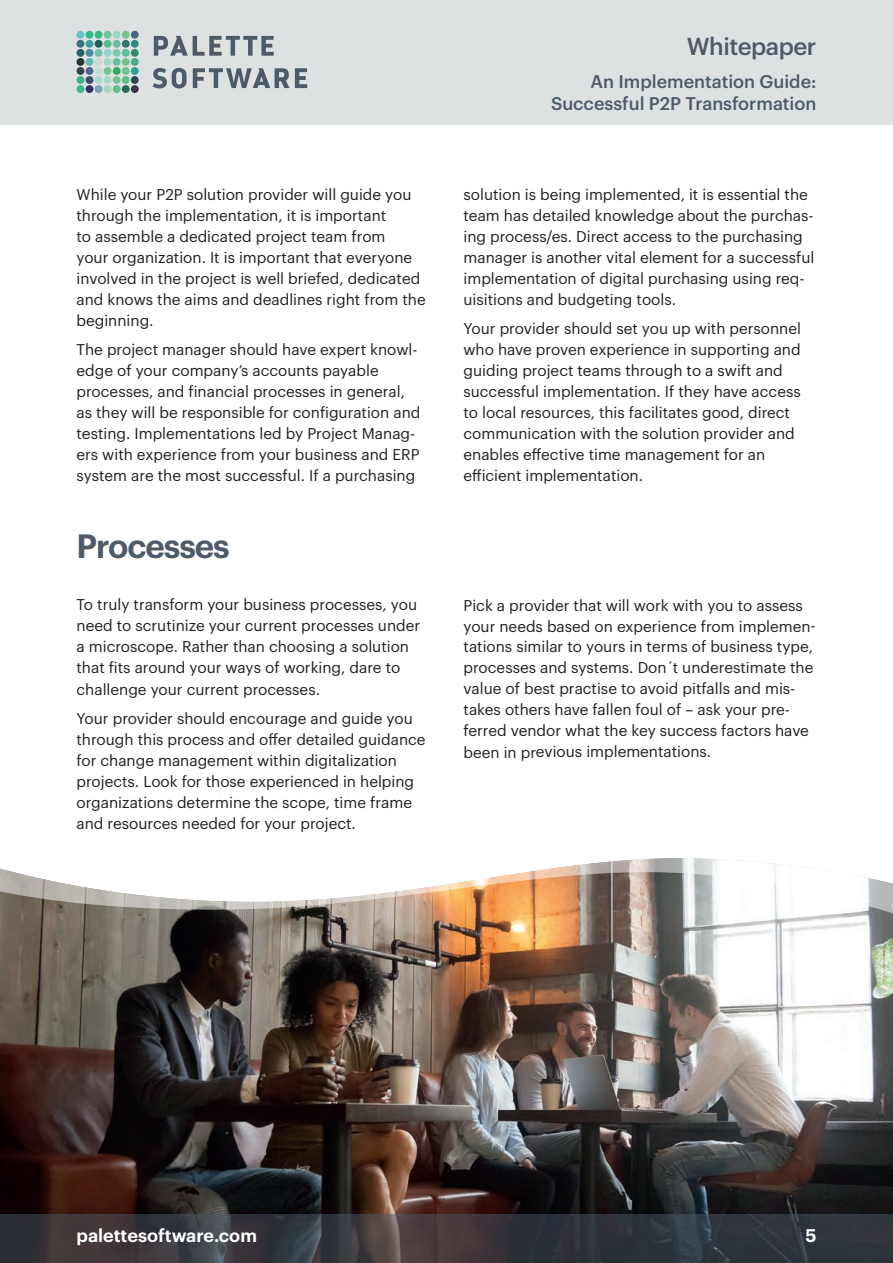
<style>
.page{position:relative;width:893px;height:1263px;background:#fff}
.page>*{position:absolute;margin:0;border:0;box-sizing:border-box;transform-origin:0 0}
.t1{font:600 33px "Graphik";letter-spacing:-.035em;color:#4d5b69}
.t2{font:500 24px "Graphik";letter-spacing:-.02em;color:#4d5b69}
.t3{font:500 18px/21.6px "Graphik";color:#4d5b69;text-align:right}
.t4{font:600 18px "Graphik";color:#fff}
.t5{font:15.3px/21px "Graphik";color:#231f20}
</style>
<div class="page">
<img style="left:0;top:920px;width:893px;height:294px">
<div style="left:0;top:0;width:893px;height:125px;background:#dde1e2"></div>
<div style="left:77px;top:31px;width:7px;height:8px;background:#64c6c4;border-radius:50%"></div>
<div style="left:77px;top:40px;width:7px;height:8px;background:#39727a;border-radius:50%"></div>
<div style="left:77px;top:49px;width:7px;height:8px;background:#296266;border-radius:50%"></div>
<div style="left:77px;top:58px;width:7px;height:8px;background:#243534;border-radius:50%"></div>
<div style="left:77px;top:67px;width:7px;height:8px;background:#36454e;border-radius:50%"></div>
<div style="left:77px;top:76px;width:7px;height:8px;background:#3db384;border-radius:50%"></div>
<div style="left:77px;top:85px;width:7px;height:8px;background:#3bba85;border-radius:50%"></div>
<div style="left:86px;top:31px;width:7px;height:8px;background:#2cba8f;border-radius:50%"></div>
<div style="left:86px;top:40px;width:7px;height:8px;background:#409d9f;border-radius:50%"></div>
<div style="left:86px;top:49px;width:7px;height:8px;background:#4d8998;border-radius:50%"></div>
<div style="left:86px;top:58px;width:7px;height:8px;background:#5fbdae;border-radius:50%"></div>
<div style="left:86px;top:67px;width:7px;height:8px;background:#51648b;border-radius:50%"></div>
<div style="left:86px;top:76px;width:7px;height:8px;background:#3c4f66;border-radius:50%"></div>
<div style="left:86px;top:85px;width:7px;height:8px;background:#372d63;border-radius:50%"></div>
<div style="left:95px;top:31px;width:7px;height:8px;background:#37b87c;border-radius:50%"></div>
<div style="left:95px;top:40px;width:7px;height:8px;background:#1d5f53;border-radius:50%"></div>
<div style="left:95px;top:49px;width:7px;height:8px;background:#6bc4aa;border-radius:50%"></div>
<div style="left:95px;top:58px;width:7px;height:8px;background:#c9dad0;border-radius:50%"></div>
<div style="left:95px;top:67px;width:7px;height:8px;background:#c1decf;border-radius:50%"></div>
<div style="left:95px;top:76px;width:7px;height:8px;background:#a7d9d1;border-radius:50%"></div>
<div style="left:95px;top:85px;width:7px;height:8px;background:#78a5b4;border-radius:50%"></div>
<div style="left:104px;top:31px;width:8px;height:8px;background:#73c596;border-radius:50%"></div>
<div style="left:104px;top:40px;width:8px;height:8px;background:#55be8f;border-radius:50%"></div>
<div style="left:104px;top:49px;width:8px;height:8px;background:#93d3ce;border-radius:50%"></div>
<div style="left:104px;top:58px;width:8px;height:8px;background:#a2d6c2;border-radius:50%"></div>
<div style="left:104px;top:67px;width:8px;height:8px;background:#75c48f;border-radius:50%"></div>
<div style="left:104px;top:76px;width:8px;height:8px;background:#a9d8c6;border-radius:50%"></div>
<div style="left:104px;top:85px;width:8px;height:8px;background:#a6d8c3;border-radius:50%"></div>
<div style="left:113px;top:31px;width:8px;height:8px;background:#a0d6c5;border-radius:50%"></div>
<div style="left:113px;top:40px;width:8px;height:8px;background:#73b7aa;border-radius:50%"></div>
<div style="left:113px;top:49px;width:8px;height:8px;background:#7dc9b0;border-radius:50%"></div>
<div style="left:113px;top:58px;width:8px;height:8px;background:#66c39b;border-radius:50%"></div>
<div style="left:113px;top:67px;width:8px;height:8px;background:#36a767;border-radius:50%"></div>
<div style="left:113px;top:76px;width:8px;height:8px;background:#74c491;border-radius:50%"></div>
<div style="left:113px;top:85px;width:8px;height:8px;background:#64bf8b;border-radius:50%"></div>
<div style="left:122px;top:31px;width:8px;height:8px;background:#71c48f;border-radius:50%"></div>
<div style="left:122px;top:40px;width:8px;height:8px;background:#2a7570;border-radius:50%"></div>
<div style="left:122px;top:49px;width:8px;height:8px;background:#5ac09e;border-radius:50%"></div>
<div style="left:122px;top:58px;width:8px;height:8px;background:#72c386;border-radius:50%"></div>
<div style="left:122px;top:67px;width:8px;height:8px;background:#6fc391;border-radius:50%"></div>
<div style="left:122px;top:76px;width:8px;height:8px;background:#61be84;border-radius:50%"></div>
<div style="left:122px;top:85px;width:8px;height:8px;background:#276b53;border-radius:50%"></div>
<div style="left:131px;top:31px;width:8px;height:8px;background:#47657f;border-radius:50%"></div>
<div style="left:131px;top:40px;width:8px;height:8px;background:#31897d;border-radius:50%"></div>
<div style="left:131px;top:49px;width:8px;height:8px;background:#378b6d;border-radius:50%"></div>
<div style="left:131px;top:58px;width:8px;height:8px;background:#48ab8b;border-radius:50%"></div>
<div style="left:131px;top:67px;width:8px;height:8px;background:#2d9f9b;border-radius:50%"></div>
<div style="left:131px;top:76px;width:8px;height:8px;background:#314852;border-radius:50%"></div>
<div style="left:131px;top:85px;width:8px;height:8px;background:#393447;border-radius:50%"></div>
<svg style="left:154px;top:36px;width:120px;height:20px"></svg>
<svg style="left:153px;top:68px;width:34px;height:20px"></svg>
<svg style="left:193px;top:68px;width:114px;height:20px"></svg>
<svg style="left:0;top:858px;width:893px;height:62px"></svg>
<svg style="left:0;top:1214px;width:893px;height:49px;fill:#32353b"></svg>
<p class="t5" style="left:77px;top:182px;width:351px">While your P2P solution provider will guide you through the implementation, it is important<br>to assemble a dedicated project team from<br>your organization. It is important that everyone involved in the project is well briefed, dedicated and knows the aims and deadlines right from the beginning.</p>
<p class="t5" style="left:77px;top:338px;width:345px">The project manager should have expert knowl&shy;edge of your company’s accounts payable processes, and financial processes in general, as they will be responsible for configuration and testing. Implementations led by Project Manag&shy;ers with experience from your business and ERP system are the most successful. If a purchasing</p>
<h1 class="t1" style="left:77px;top:520px;width:155px">Processes</h1>
<p class="t5" style="left:77px;top:593px;width:345px">To truly transform your business processes, you need to scrutinize your current processes under a microscope. Rather than choosing a solution that fits around your ways of working, dare to challenge your current processes.</p>
<p class="t5" style="left:77px;top:707px;width:351px">Your provider should encourage and guide you through this process and offer detailed guidance for change management within digitalization projects. Look for those experienced in helping organizations determine the scope, time frame and resources needed for your project.</p>
<h2 class="t2" style="left:687px;top:28px;width:131px">Whitepaper</h2>
<p class="t3" style="left:551px;top:70px;width:267px">An Implementation Guide:<br>Successful P2P Transformation</p>
<p class="t5" style="left:463px;top:182px;width:352px">solution is being implemented, it is essential the team has detailed knowledge about the purchas&shy;ing process/es. Direct access to the purchasing manager is another vital element for a successful implementation of digital purchasing using req&shy;uisitions and budgeting tools.</p>
<p class="t5" style="left:463px;top:317px;width:339px">Your provider should set you up with personnel who have proven experience in supporting and guiding project teams through to a swift and successful implementation. If they have access to local resources, this facilitates good, direct communication with the solution provider and enables effective time management for an efficient implementation.</p>
<p class="t5" style="left:463px;top:593px;width:354px">Pick a provider that will work with you to assess your needs based on experience from implemen&shy;tations similar to yours in terms of business type, processes and systems. Don´t underestimate the value of best practise to avoid pitfalls and mis&shy;takes others have fallen foul of – ask your pre&shy;ferred vendor what the key success factors have been in previous implementations.</p>
<p class="t4" style="left:77px;top:1221px;width:182px">palettesoftware.com</p>
<p class="t4" style="left:805px;top:1221px;width:13px">5</p>
</div>
